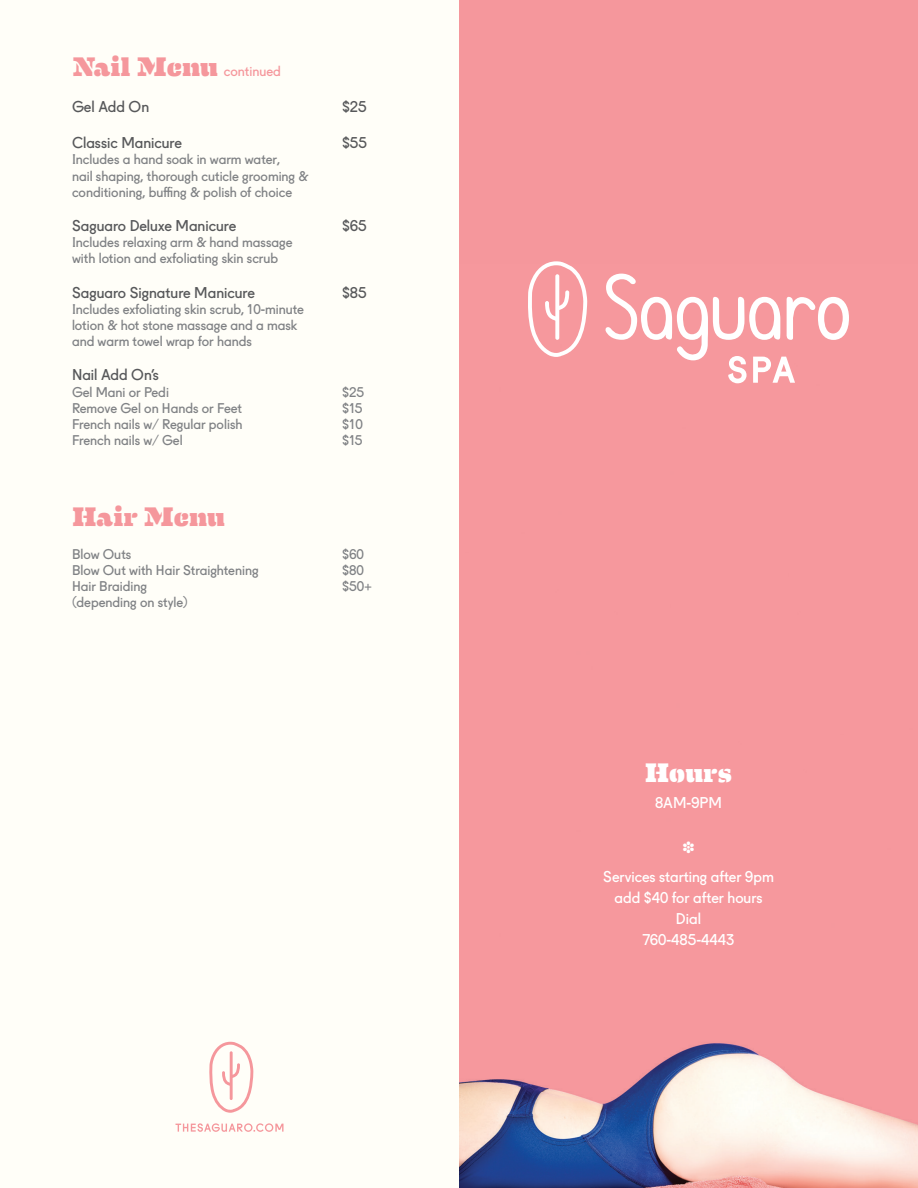
<style>
.page{position:relative;width:918px;height:1188px;background:#fffef8}
.page>*{position:absolute;margin:0;border:0;box-sizing:border-box;transform-origin:0 0}
.t1{font:27px "Eames Century Modern Stencil";letter-spacing:-.005em;color:#f5979c}
.t2{font:27px "Eames Century Modern Stencil";letter-spacing:-.005em;color:#fff}
.t3{font:15px "Fugue";color:#57585a}
.t4{font:15px/21px "Fugue";color:#fff;text-align:center}
.t5{font:13.5px/16.2px "Fugue";color:#808285}
.t6{font:13.5px "Fugue";color:#f5979c}
.s1{font-family:"Eames Century Modern Stencil";font-size:27px}
</style>
<div class="page">
<div style="left:459px;top:0;width:459px;height:1188px;background:#f5979c"></div>
<img style="left:460px;top:383px;width:458px;height:805px">
<svg style="left:175px;top:1042px;width:108px;height:90px"></svg>
<svg style="left:528px;top:261px;width:321px;height:122px"></svg>
<p class="t6" style="left:72px;top:61px;width:210px"><span class="s1">Nail Menu</span> continued</p>
<p class="t3" style="left:72px;top:95px;width:79px">Gel Add On</p>
<p class="t3" style="left:342px;top:95px;width:26px">$25</p>
<p class="t3" style="left:72px;top:131px;width:112px">Classic Manicure</p>
<p class="t3" style="left:342px;top:131px;width:27px">$55</p>
<p class="t5" style="left:72px;top:150px;width:238px">Includes a hand soak in warm water,<br>nail shaping, thorough cuticle grooming &amp;</p>
<p class="t5" style="left:72px;top:182px;width:222px">conditioning, buffing &amp; polish of choice</p>
<p class="t3" style="left:72px;top:214px;width:166px">Saguaro Deluxe Manicure</p>
<p class="t3" style="left:342px;top:214px;width:26px">$65</p>
<p class="t5" style="left:72px;top:233px;width:222px">Includes relaxing arm &amp; hand massage</p>
<p class="t5" style="left:72px;top:249px;width:208px">with lotion and exfoliating skin scrub</p>
<p class="t3" style="left:72px;top:280px;width:184px">Saguaro Signature Manicure</p>
<p class="t3" style="left:342px;top:280px;width:26px">$85</p>
<p class="t5" style="left:72px;top:299px;width:234px">Includes exfoliating skin scrub, 10-minute</p>
<p class="t5" style="left:72px;top:316px;width:227px">lotion &amp; hot stone massage and a mask and warm towel wrap for hands</p>
<p class="t3" style="left:72px;top:363px;width:89px">Nail Add On’s</p>
<p class="t5" style="left:72px;top:382px;width:98px">Gel Mani or Pedi</p>
<p class="t5" style="left:342px;top:382px;width:24px">$25</p>
<p class="t5" style="left:72px;top:398px;width:172px">Remove Gel on Hands or Feet</p>
<p class="t5" style="left:342px;top:398px;width:22px">$15</p>
<p class="t5" style="left:72px;top:415px;width:172px">French nails w/ Regular polish</p>
<p class="t5" style="left:342px;top:415px;width:22px">$10</p>
<p class="t5" style="left:72px;top:431px;width:112px">French nails w/ Gel</p>
<p class="t5" style="left:342px;top:431px;width:22px">$15</p>
<p class="t1" style="left:72px;top:501px;width:155px">Hair Menu</p>
<p class="t5" style="left:72px;top:544px;width:61px">Blow Outs</p>
<p class="t5" style="left:342px;top:544px;width:24px">$60</p>
<p class="t5" style="left:72px;top:560px;width:188px">Blow Out with Hair Straightening</p>
<p class="t5" style="left:342px;top:560px;width:24px">$80</p>
<p class="t5" style="left:72px;top:577px;width:76px">Hair Braiding</p>
<p class="t5" style="left:342px;top:577px;width:31px">$50+</p>
<p class="t5" style="left:72px;top:593px;width:117px">(depending on style)</p>
<p class="t2" style="left:645px;top:757px;width:89px">Hours</p>
<p class="t4" style="left:655px;top:791px;width:68px">8AM-9PM</p>
<p class="t2" style="left:682px;top:836px;width:15px">*</p>
<p class="t4" style="left:603px;top:865px;width:172px">Services starting after 9pm add $40 for after hours</p>
<p class="t4" style="left:643px;top:907px;width:93px">Dial<br>760-485-4443</p>
</div>
